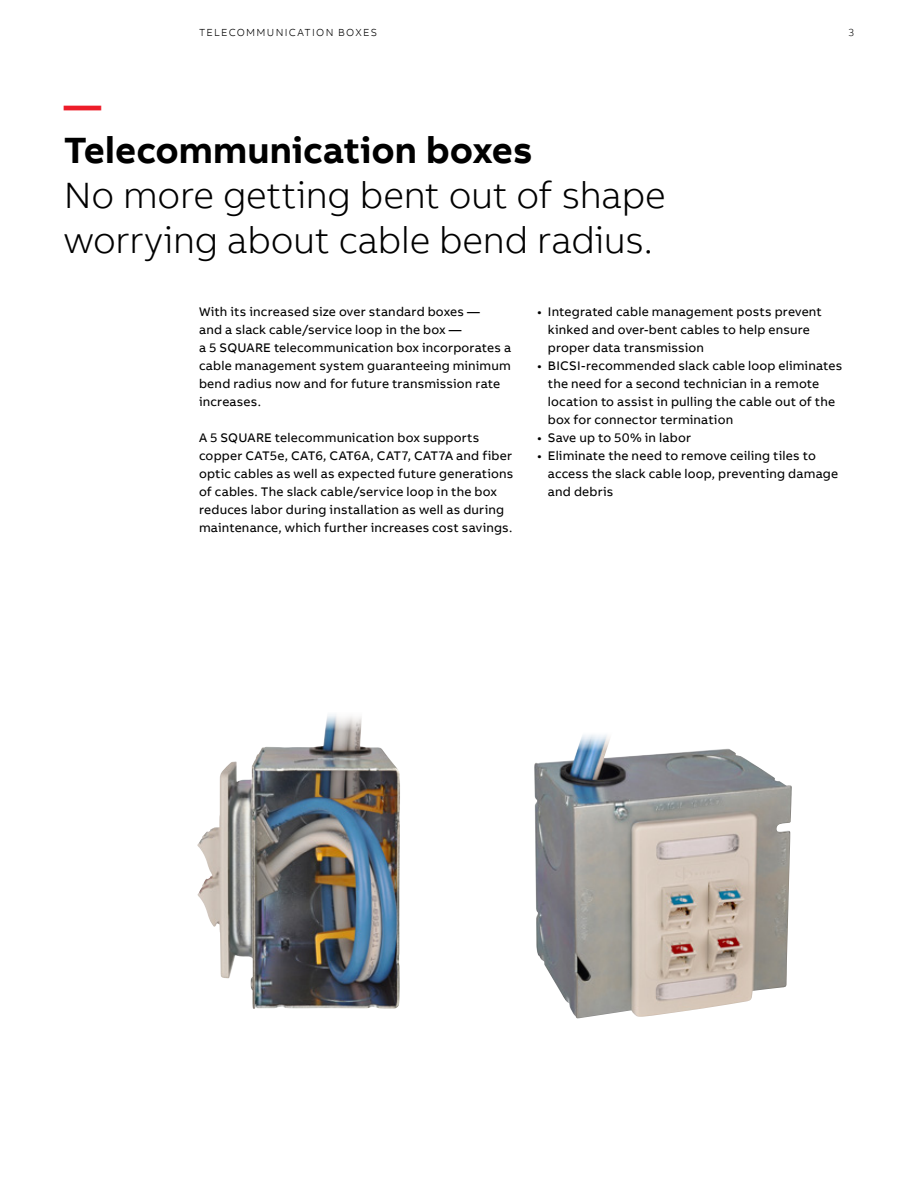
<style>
.page{position:relative;width:918px;height:1188px;background:#fff}
.page>*{position:absolute;margin:0;border:0;box-sizing:border-box;transform-origin:0 0}
.t1{font:300 37.5px/45px "AB Bvoice";letter-spacing:-.01em;color:#000}
.t2{font:700 37.5px "AB Bvoice";color:#000}
.t3{font:700 37.5px "AB Bvoice";color:#ed1c29}
.t4{font:12.75px/18px "AB Bvoice";letter-spacing:.015em;color:#000}
.t5{font:300 10.5px "AB Bvoice";letter-spacing:.12em;color:#000}
</style>
<div class="page">
<img style="left:197px;top:714px;width:203px;height:295px">
<img style="left:534px;top:735px;width:258px;height:284px">
<p class="t5" style="left:199px;top:26px;width:179px">TELECOMMUNICATION BOXES</p>
<h1 class="t3" style="left:64px;top:81px;width:39px">—</h1>
<h1 class="t2" style="left:64px;top:126px;width:471px">Telecommunication boxes</h1>
<h1 class="t1" style="left:64px;top:173px;width:603px">No more getting bent out of shape worrying about cable bend radius.</h1>
<p class="t5" style="left:849px;top:26px;width:7px">3</p>
<p class="t4" style="left:199px;top:303px;width:314px">With its increased size over standard boxes —<br>and a slack cable/service loop in the box —<br>a 5 SQUARE telecommunication box incorporates a cable management system guaranteeing minimum bend radius now and for future transmission rate increases.</p>
<p class="t4" style="left:199px;top:429px;width:316px">A 5 SQUARE telecommunication box supports copper CAT5e, CAT6, CAT6A, CAT7, CAT7A and fiber optic cables as well as expected future generations of cables. The slack cable/service loop in the box reduces labor during installation as well as during maintenance, which further increases cost savings.</p>
<p class="t4" style="left:548px;top:303px;width:275px;text-indent:-11px">• Integrated cable management posts prevent kinked and over-bent cables to help ensure proper data transmission</p>
<p class="t4" style="left:548px;top:357px;width:296px;text-indent:-11px">• BICSI-recommended slack cable loop eliminates the need for a second technician in a remote location to assist in pulling the cable out of the box for connector termination</p>
<p class="t4" style="left:537px;top:429px;width:155px">• Save up to 50% in labor</p>
<p class="t4" style="left:548px;top:447px;width:292px;text-indent:-11px">• Eliminate the need to remove ceiling tiles to access the slack cable loop, preventing damage and debris</p>
</div>
